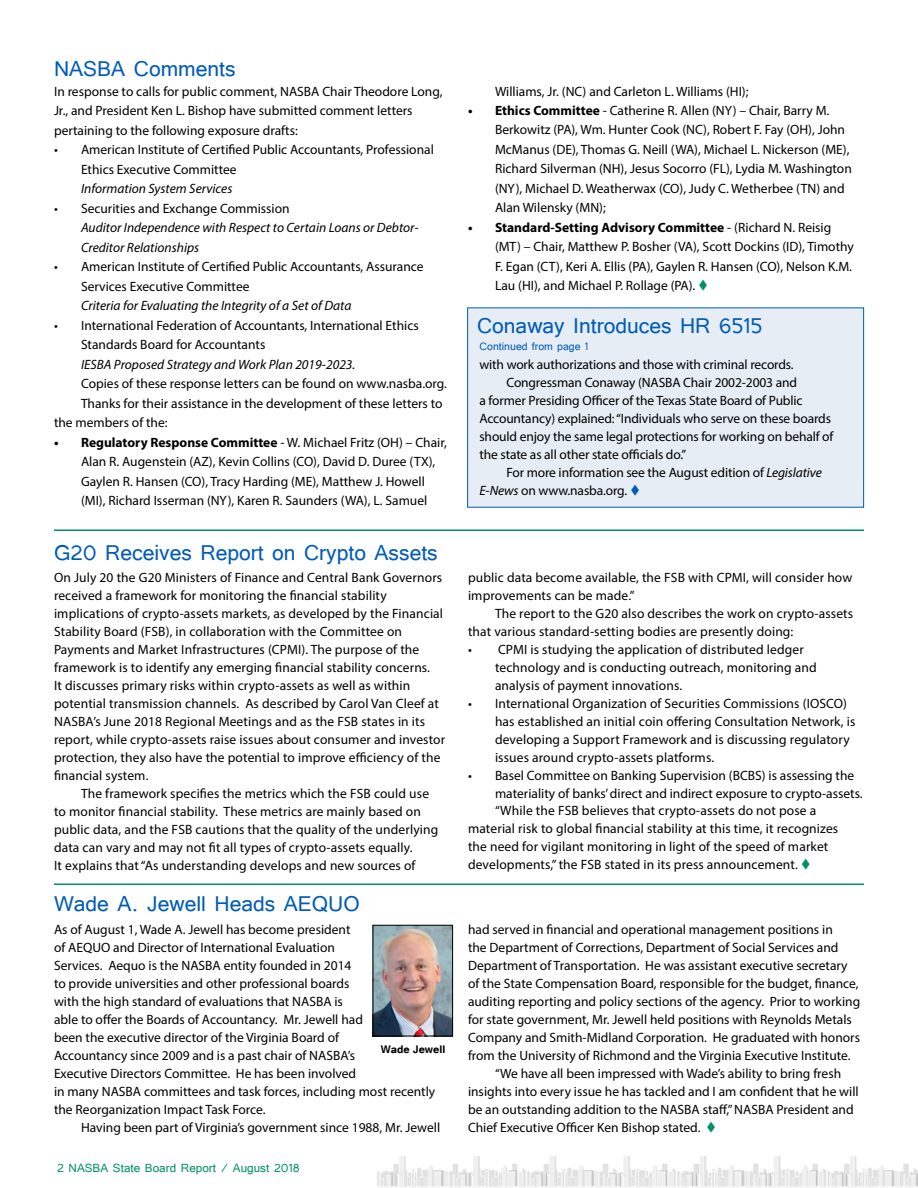
<style>
.page{position:relative;width:918px;height:1188px;background:#fff}
.page>*{position:absolute;margin:0;border:0;box-sizing:border-box;transform-origin:0 0}
.t1{font:27px "Tunga";color:#005cb9}
.t2{font:15px "Tunga";color:#00935f}
.t3{font:13.5px/18px "Myriad Pro";color:#000}
.t4{font:italic 13.5px/19.5px "Myriad Pro";color:#000}
.t5{font:13.5px "Tunga";color:#005cb9}
.t6{font:700 13.5px "Tunga";color:#000}
.s1{font-weight:700}
.s2{color:#00935f}
.s3{font-style:italic}
.s4{color:#005cb9}
</style>
<div class="page">
<div style="left:467px;top:308px;width:397px;height:200px;background:#e7edf5;border:1px solid #005cb9"></div>
<img style="left:377px;top:1156px;width:541px;height:31px">
<hr style="left:54px;top:530px;width:810px;height:1px;background:#00935f">
<hr style="left:54px;top:884px;width:810px;height:1px;background:#00935f">
<img style="left:375px;top:927px;width:76px;height:107px">
<div style="left:373px;top:925px;width:80px;height:111px;border:1px solid #000"></div>
<h1 class="t1" style="left:54px;top:51px;width:183px">NASBA Comments</h1>
<p class="t3" style="left:54px;top:81px;width:390px;line-height:19.5px">In response to calls for public comment, NASBA Chair Theodore Long,<br>Jr., and President Ken L. Bishop have submitted comment letters pertaining to the following exposure drafts:</p>
<p class="t3" style="left:81px;top:140px;width:354px;line-height:19.5px;text-indent:-27px">• American Institute of Certified Public Accountants, Professional<br>Ethics Executive Committee</p>
<p class="t4" style="left:81px;top:179px;width:153px">Information System Services</p>
<p class="t3" style="left:54px;top:199px;width:237px">• Securities and Exchange Commission</p>
<p class="t4" style="left:81px;top:218px;width:339px">Auditor Independence with Respect to Certain Loans or Debtor-<br>Creditor Relationships</p>
<p class="t3" style="left:81px;top:257px;width:344px;line-height:19.5px;text-indent:-27px">• American Institute of Certified Public Accountants, Assurance<br>Services Executive Committee</p>
<p class="t4" style="left:81px;top:296px;width:272px">Criteria for Evaluating the Integrity of a Set of Data</p>
<p class="t3" style="left:81px;top:315px;width:339px;line-height:19.5px;text-indent:-27px">• International Federation of Accountants, International Ethics<br>Standards Board for Accountants</p>
<p class="t4" style="left:81px;top:354px;width:276px">IESBA Proposed Strategy and Work Plan 2019-2023.</p>
<p class="t3" style="left:81px;top:374px;width:368px">Copies of these response letters can be found on www.nasba.org.</p>
<p class="t3" style="left:81px;top:394px;width:363px">Thanks for their assistance in the development of these letters to</p>
<p class="t3" style="left:54px;top:413px;width:115px">the members of the:</p>
<p class="t3" style="left:81px;top:432px;width:367px;line-height:19.5px;text-indent:-27px"><span class="s1">• Regulatory Response Committee</span> - W. Michael Fritz (OH) – Chair, Alan R. Augenstein (AZ), Kevin Collins (CO), David D. Duree (TX), Gaylen R. Hansen (CO), Tracy Harding (ME), Matthew J. Howell (MI), Richard Isserman (NY), Karen R. Saunders (WA), L. Samuel</p>
<h1 class="t1" style="left:54px;top:535px;width:385px">G20 Receives Report on Crypto Assets</h1>
<p class="t3" style="left:54px;top:568px;width:393px">On July 20 the G20 Ministers of Finance and Central Bank Governors received a framework for monitoring the financial stability implications of crypto-assets markets, as developed by the Financial Stability Board (FSB), in collaboration with the Committee on Payments and Market Infrastructures (CPMI). The purpose of the framework is to identify any emerging financial stability concerns.<br>It discusses primary risks within crypto-assets as well as within potential transmission channels. As described by Carol Van Cleef at NASBA’s June 2018 Regional Meetings and as the FSB states in its report, while crypto-assets raise issues about consumer and investor protection, they also have the potential to improve efficiency of the financial system.</p>
<p class="t3" style="left:54px;top:784px;width:386px;text-indent:27px">The framework specifies the metrics which the FSB could use to monitor financial stability. These metrics are mainly based on public data, and the FSB cautions that the quality of the underlying data can vary and may not fit all types of crypto-assets equally.<br>It explains that “As understanding develops and new sources of</p>
<h1 class="t1" style="left:54px;top:886px;width:307px">Wade A. Jewell Heads AEQUO</h1>
<p class="t3" style="left:54px;top:921px;width:383px">As of August 1, Wade A. Jewell has become president<br>of AEQUO and Director of International Evaluation<br>Services. Aequo is the NASBA entity founded in 2014<br>to provide universities and other professional boards<br>with the high standard of evaluations that NASBA is<br>able to offer the Boards of Accountancy. Mr. Jewell had<br>been the executive director of the Virginia Board of<br>Accountancy since 2009 and is a past chair of NASBA’s<br>Executive Directors Committee. He has been involved<br>in many NASBA committees and task forces, including most recently the Reorganization Impact Task Force.</p>
<p class="t3" style="left:81px;top:1119px;width:361px">Having been part of Virginia’s government since 1988, Mr. Jewell</p>
<p class="t6" style="left:381px;top:1040px;width:66px">Wade Jewell</p>
<p class="t2" style="left:57px;top:1158px;width:244px">2 NASBA State Board Report / August 2018</p>
<p class="t3" style="left:495px;top:82px;width:255px">Williams, Jr. (NC) and Carleton L. Williams (HI);</p>
<p class="t3" style="left:495px;top:101px;width:358px;line-height:19.5px;text-indent:-27px"><span class="s1">• Ethics Committee</span> - Catherine R. Allen (NY) – Chair, Barry M.<br>Berkowitz (PA), Wm. Hunter Cook (NC), Robert F. Fay (OH), John McManus (DE), Thomas G. Neill (WA), Michael L. Nickerson (ME), Richard Silverman (NH), Jesus Socorro (FL), Lydia M. Washington (NY), Michael D. Weatherwax (CO), Judy C. Wetherbee (TN) and Alan Wilensky (MN);</p>
<p class="t3" style="left:495px;top:217px;width:360px;line-height:19.5px;text-indent:-27px"><span class="s1">• Standard-Setting Advisory Committee</span> - (Richard N. Reisig (MT) – Chair, Matthew P. Bosher (VA), Scott Dockins (ID), Timothy F. Egan (CT), Keri A. Ellis (PA), Gaylen R. Hansen (CO), Nelson K.M.<br>Lau (HI), and Michael P. Rollage (PA). <span class="s2">▼</span></p>
<h1 class="t1" style="left:477px;top:308px;width:287px">Conaway Introduces HR 6515</h1>
<p class="t5" style="left:480px;top:337px;width:111px">Continued from page 1</p>
<p class="t3" style="left:479px;top:355px;width:316px">with work authorizations and those with criminal records.</p>
<p class="t3" style="left:506px;top:373px;width:292px">Congressman Conaway (NASBA Chair 2002-2003 and</p>
<p class="t3" style="left:479px;top:391px;width:325px">a former Presiding Officer of the Texas State Board of Public</p>
<p class="t3" style="left:479px;top:409px;width:353px">Accountancy) explained: “Individuals who serve on these boards</p>
<p class="t3" style="left:479px;top:427px;width:356px">should enjoy the same legal protections for working on behalf of</p>
<p class="t3" style="left:479px;top:445px;width:208px">the state as all other state officials do.”</p>
<p class="t3" style="left:506px;top:463px;width:317px">For more information see the August edition of <span class="s3">Legislative</span></p>
<p class="t3" style="left:479px;top:481px;width:162px"><span class="s3">E-News</span> on www.nasba.org. <span class="s4">▼</span></p>
<p class="t3" style="left:468px;top:568px;width:386px">public data become available, the FSB with CPMI, will consider how improvements can be made.”</p>
<p class="t3" style="left:468px;top:604px;width:387px;text-indent:27px">The report to the G20 also describes the work on crypto-assets that various standard-setting bodies are presently doing:</p>
<p class="t3" style="left:495px;top:640px;width:323px;text-indent:-27px">• CPMI is studying the application of distributed ledger technology and is conducting outreach, monitoring and analysis of payment innovations.</p>
<p class="t3" style="left:495px;top:694px;width:362px;text-indent:-27px">• International Organization of Securities Commissions (IOSCO) has established an initial coin offering Consultation Network, is developing a Support Framework and is discussing regulatory issues around crypto-assets platforms.</p>
<p class="t3" style="left:468px;top:766px;width:388px">• Basel Committee on Banking Supervision (BCBS) is assessing the</p>
<p class="t3" style="left:495px;top:784px;width:369px">materiality of banks’ direct and indirect exposure to crypto-assets.</p>
<p class="t3" style="left:495px;top:802px;width:323px">“While the FSB believes that crypto-assets do not pose a</p>
<p class="t3" style="left:468px;top:820px;width:372px">material risk to global financial stability at this time, it recognizes</p>
<p class="t3" style="left:468px;top:838px;width:362px">the need for vigilant monitoring in light of the speed of market</p>
<p class="t3" style="left:468px;top:856px;width:345px">developments,” the FSB stated in its press announcement. <span class="s2">▼</span></p>
<p class="t3" style="left:468px;top:921px;width:366px">had served in financial and operational management positions in</p>
<p class="t3" style="left:468px;top:939px;width:372px">the Department of Corrections, Department of Social Services and</p>
<p class="t3" style="left:468px;top:957px;width:381px">Department of Transportation. He was assistant executive secretary</p>
<p class="t3" style="left:468px;top:974px;width:392px">of the State Compensation Board, responsible for the budget, finance,</p>
<p class="t3" style="left:468px;top:992px;width:394px">auditing reporting and policy sections of the agency. Prior to working</p>
<p class="t3" style="left:468px;top:1010px;width:385px">for state government, Mr. Jewell held positions with Reynolds Metals</p>
<p class="t3" style="left:468px;top:1028px;width:394px">Company and Smith-Midland Corporation. He graduated with honors</p>
<p class="t3" style="left:468px;top:1046px;width:384px">from the University of Richmond and the Virginia Executive Institute.</p>
<p class="t3" style="left:495px;top:1064px;width:348px">“We have all been impressed with Wade’s ability to bring fresh</p>
<p class="t3" style="left:468px;top:1082px;width:392px">insights into every issue he has tackled and I am confident that he will</p>
<p class="t3" style="left:468px;top:1100px;width:387px">be an outstanding addition to the NASBA staff,” NASBA President and</p>
<p class="t3" style="left:468px;top:1118px;width:250px">Chief Executive Officer Ken Bishop stated. <span class="s2">▼</span></p>
</div>
